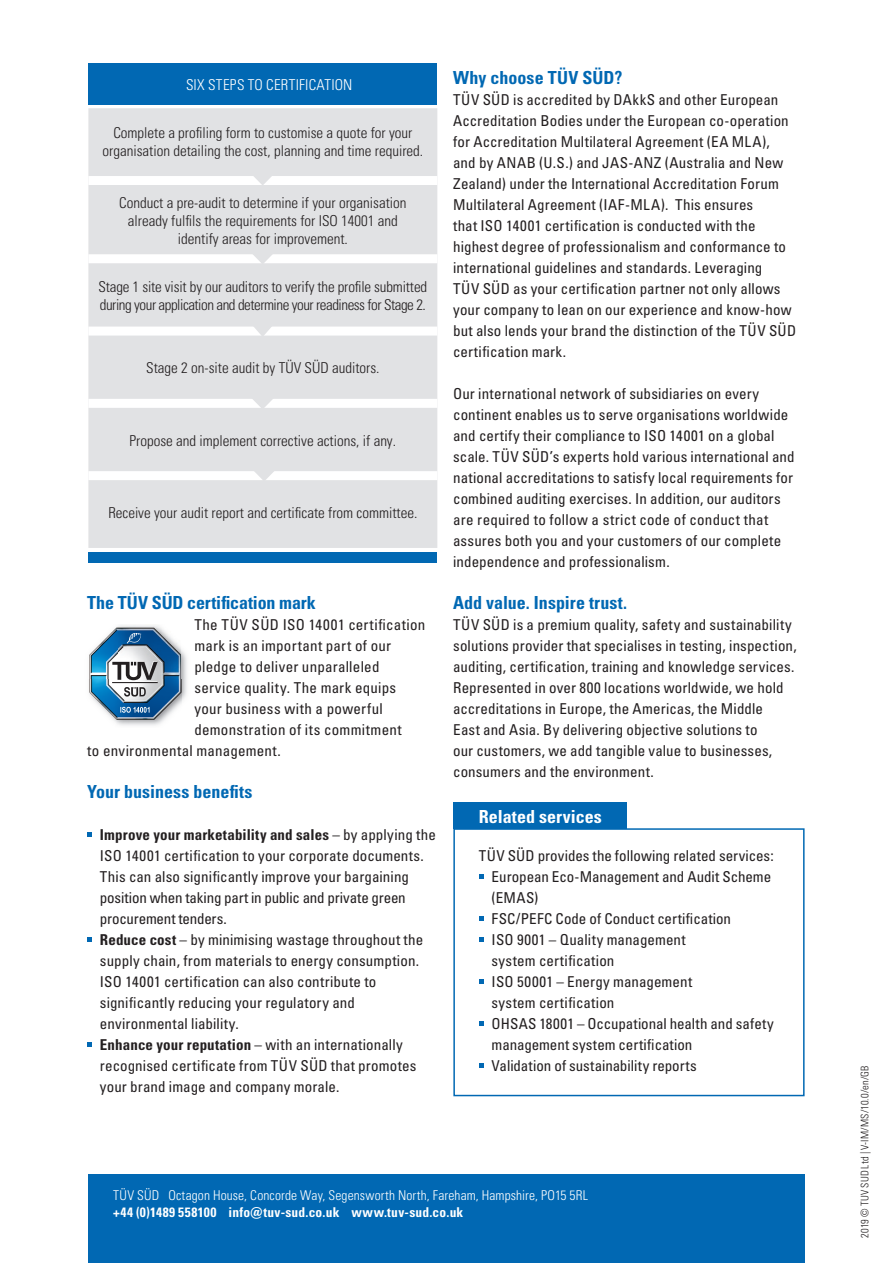
<style>
.page{position:relative;width:893px;height:1263px;background:#fff}
.page>*{position:absolute;margin:0;border:0;box-sizing:border-box;transform-origin:0 0}
.t1{font:18px "Univers LTCYR 67 Bold Cond";color:#0168b3}
.t2{font:18px "Univers LTCYR 67 Bold Cond";letter-spacing:.005em;color:#fff}
.t3{font:condensed 15px/21px "Univers LTCYR 57";letter-spacing:.01em;color:#231f20}
.t4{font:15px/18px "Univers LTCYR 47 Light Cond";color:#231f20;text-align:center}
.t5{font:15px/18px "Univers LTCYR 47 Light Cond";letter-spacing:-.03em;color:#231f20}
.t6{font:15px "Univers LTCYR 67 Bold Cond";letter-spacing:.01em;color:#231f20}
.t7{font:condensed 15px "Univers LTCYR 57";letter-spacing:.03em;color:#231f20}
.t8{font:15px "Univers LTCYR 47 Light Cond";letter-spacing:.02em;color:#fff}
.t9{font:13.5px "Univers LTCYR 47 Light Cond";letter-spacing:.01em;color:#fff}
.t10{font:13.5px "Univers LTCYR 67 Bold Cond";letter-spacing:.02em;color:#fff}
.t11{font:10.5px "Univers LTCYR 47 Light Cond";letter-spacing:.01em;color:#231f20}
.s1{font-family:"Univers LTCYR 57";font-stretch:condensed}
.s2{font-family:"Univers LTCYR 67 Bold Cond";font-stretch:normal}
</style>
<div class="page">
<svg style="left:87px;top:832px;width:5px;height:5px"></svg>
<svg style="left:87px;top:938px;width:5px;height:4px"></svg>
<svg style="left:87px;top:1043px;width:5px;height:4px"></svg>
<div style="left:88px;top:1174px;width:717px;height:89px;background:#0168b3"></div>
<img style="left:89px;top:625px;width:98px;height:101px">
<svg style="left:112px;top:661px;width:46px;height:35px"></svg>
<svg style="left:120px;top:707px;width:30px;height:6px"></svg>
<svg style="left:127px;top:633px;width:14px;height:10px"></svg>
<div style="left:88px;top:63px;width:349px;height:41px;background:#0168b3"></div>
<div style="left:88px;top:108px;width:349px;height:440px;background:#e1e2e4"></div>
<div style="left:88px;top:176px;width:349px;height:9px;background:#fff"></div>
<div style="left:88px;top:254px;width:349px;height:9px;background:#fff"></div>
<div style="left:88px;top:327px;width:349px;height:9px;background:#fff"></div>
<div style="left:88px;top:399px;width:349px;height:9px;background:#fff"></div>
<div style="left:88px;top:471px;width:349px;height:9px;background:#fff"></div>
<div style="left:89px;top:552px;width:348px;height:10px;background:#0168b3"></div>
<svg style="left:250px;top:173px;width:25px;height:13px"></svg>
<svg style="left:250px;top:252px;width:25px;height:12px"></svg>
<svg style="left:250px;top:323px;width:25px;height:14px"></svg>
<svg style="left:250px;top:397px;width:25px;height:12px"></svg>
<svg style="left:252px;top:469px;width:25px;height:12px"></svg>
<div style="left:453px;top:828px;width:352px;height:268px;border:2px solid #0168b3"></div>
<div style="left:453px;top:802px;width:173px;height:27px;background:#0168b3"></div>
<svg style="left:479px;top:874px;width:4px;height:5px"></svg>
<svg style="left:479px;top:916px;width:4px;height:5px"></svg>
<svg style="left:479px;top:937px;width:4px;height:5px"></svg>
<svg style="left:479px;top:979px;width:4px;height:5px"></svg>
<svg style="left:479px;top:1021px;width:4px;height:5px"></svg>
<svg style="left:479px;top:1063px;width:4px;height:5px"></svg>
<p class="t8" style="left:186px;top:74px;width:168px">SIX STEPS TO CERTIFICATION</p>
<p class="t4" style="left:103px;top:123px;width:322px">Complete a profiling form to customise a quote for your organisation detailing the cost, planning and time required.</p>
<p class="t4" style="left:119px;top:193px;width:289px">Conduct a pre-audit to determine if your organisation already fulfils the requirements for ISO 14001 and identify areas for improvement.</p>
<p class="t5" style="left:99px;top:277px;width:330px">Stage 1 site visit by our auditors to verify the profile submitted during your application and determine your readiness for Stage 2.</p>
<p class="t4" style="left:146px;top:358px;width:235px">Stage 2 on-site audit by TÜV SÜD auditors.</p>
<p class="t4" style="left:130px;top:430px;width:268px">Propose and implement corrective actions, if any.</p>
<p class="t4" style="left:108px;top:503px;width:311px">Receive your audit report and certificate from committee.</p>
<p class="t1" style="left:87px;top:592px;width:230px">The TÜV SÜD certification mark</p>
<p class="t7" style="left:194px;top:615px;width:232px">The TÜV SÜD ISO 14001 certification</p>
<p class="t3" style="left:194px;top:635px;width:198px">mark is an important part of our</p>
<p class="t3" style="left:194px;top:656px;width:187px">pledge to deliver unparalleled</p>
<p class="t3" style="left:194px;top:677px;width:203px">service quality. The mark equips</p>
<p class="t3" style="left:194px;top:698px;width:190px">your business with a powerful</p>
<p class="t3" style="left:194px;top:719px;width:209px">demonstration of its commitment</p>
<p class="t3" style="left:87px;top:740px;width:195px">to environmental management.</p>
<p class="t1" style="left:87px;top:781px;width:167px">Your business benefits</p>
<p class="t6" style="left:100px;top:825px;width:337px">Improve your marketability and sales <span class="s1">– by applying the</span></p>
<p class="t3" style="left:100px;top:845px;width:325px">ISO 14001 certification to your corporate documents.<br>This can also significantly improve your bargaining position when taking part in public and private green procurement tenders.<br><span class="s2">Reduce cost</span> – by minimising wastage throughout the supply chain, from materials to energy consumption.<br>ISO 14001 certification can also contribute to significantly reducing your regulatory and environmental liability.<br><span class="s2">Enhance your reputation</span> – with an internationally recognised certificate from TÜV SÜD that promotes your brand image and company morale.</p>
<p class="t1" style="left:453px;top:67px;width:171px">Why choose TÜV SÜD?</p>
<p class="t3" style="left:453px;top:89px;width:345px">TÜV SÜD is accredited by DAkkS and other European Accreditation Bodies under the European co-operation for Accreditation Multilateral Agreement (EA MLA),<br>and by ANAB (U.S.) and JAS-ANZ (Australia and New Zealand) under the International Accreditation Forum Multilateral Agreement (IAF-MLA). This ensures<br>that ISO 14001 certification is conducted with the highest degree of professionalism and conformance to international guidelines and standards. Leveraging<br>TÜV SÜD as your certification partner not only allows your company to lean on our experience and know-how but also lends your brand the distinction of the TÜV SÜD certification mark.</p>
<p class="t3" style="left:453px;top:383px;width:343px">Our international network of subsidiaries on every continent enables us to serve organisations worldwide and certify their compliance to ISO 14001 on a global scale. TÜV SÜD’s experts hold various international and national accreditations to satisfy local requirements for combined auditing exercises. In addition, our auditors are required to follow a strict code of conduct that assures both you and your customers of our complete independence and professionalism.</p>
<p class="t1" style="left:453px;top:592px;width:176px">Add value. Inspire trust.</p>
<p class="t3" style="left:453px;top:614px;width:345px">TÜV SÜD is a premium quality, safety and sustainability solutions provider that specialises in testing, inspection, auditing, certification, training and knowledge services.<br>Represented in over 800 locations worldwide, we hold accreditations in Europe, the Americas, the Middle<br>East and Asia. By delivering objective solutions to<br>our customers, we add tangible value to businesses, consumers and the environment.</p>
<p class="t2" style="left:479px;top:805px;width:124px">Related services</p>
<p class="t3" style="left:492px;top:845px;width:284px;text-indent:-13px">TÜV SÜD provides the following related services:<br>European Eco-Management and Audit Scheme (EMAS)<br>FSC/PEFC Code of Conduct certification<br>ISO 9001 – Quality management<br>system certification<br>ISO 50001 – Energy management<br>system certification<br>OHSAS 18001 – Occupational health and safety management system certification<br>Validation of sustainability reports</p>
<p class="t9" style="left:113px;top:1186px;width:476px">TÜV SÜD Octagon House, Concorde Way, Segensworth North, Fareham, Hampshire, PO15 5RL</p>
<p class="t10" style="left:113px;top:1203px;width:352px">+44 (0)1489 558100 info@tuv-sud.co.uk www.tuv-sud.co.uk</p>
<p class="t11" style="left:858px;top:1238px;width:174px;rotate:-90deg">2019 © TUV SUD Ltd | V-IM/MS/10.0/en/GB</p>
</div>
